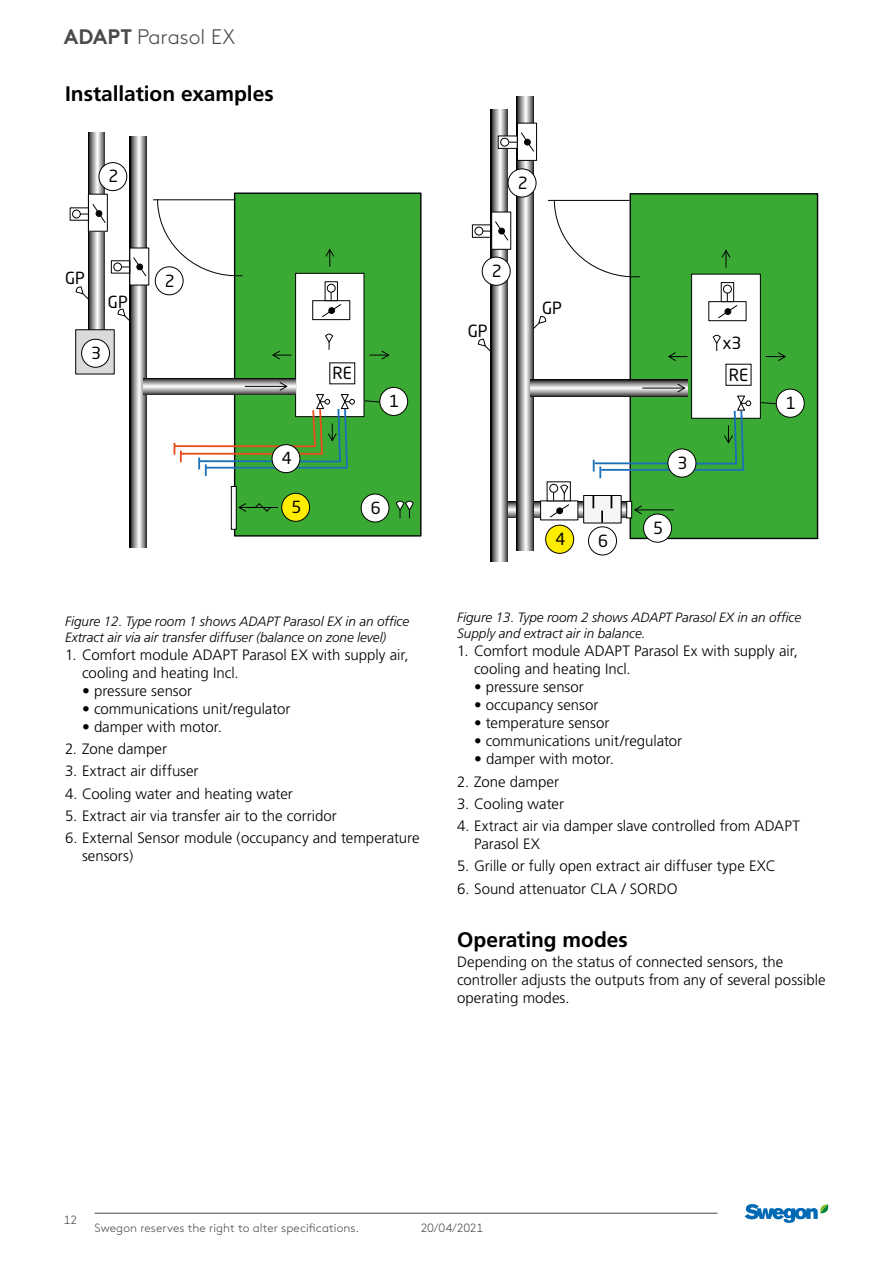
<style>
.page{position:relative;width:893px;height:1263px;background:#fff}
.page>*{position:absolute;margin:0;border:0;box-sizing:border-box;transform-origin:0 0}
.t1{font:700 21px "Frutiger";letter-spacing:-.005em;color:#000}
.t2{font:300 21px "Swegon Brown";color:#4a4a49}
.t3{font:16.65px/31.3px "Neo Sans Std";color:#000;text-align:center}
.t4{font:16.65px "Neo Sans Std";color:#010203}
.t5{font:16.5px "Neo Sans Std";color:#010203}
.t6{font:16.5px "Neo Sans Std";color:#000}
.t7{font:300 15px/18px "Frutiger";color:#000}
.t8{font:italic 300 13.5px/16.2px "Frutiger";color:#000}
.t9{font:300 12px "Swegon Brown";letter-spacing:.005em;color:#4a4a49}
.s1{font-weight:700}
.s2{font-family:"Swegon Brown"}
</style>
<div class="page">
<div style="left:235px;top:193px;width:186px;height:343px;background:#3aaa35"></div>
<div style="left:295px;top:273px;width:69px;height:144px;background:#fff;border:1px solid #010203"></div>
<div style="left:312px;top:300px;width:38px;height:20px;background:#fff;border:1px solid #010203"></div>
<svg style="left:325px;top:281px;width:13px;height:11px"></svg>
<svg style="left:321px;top:292px;width:21px;height:26px"></svg>
<div style="left:327px;top:284px;width:8px;height:8px;background:#fff;border-radius:50%"></div>
<div style="left:327px;top:284px;width:9px;height:9px;border:1px solid #000;border-radius:50%"></div>
<svg style="left:325px;top:333px;width:8px;height:17px"></svg>
<div style="left:234px;top:193px;width:187px;height:344px;border:1px solid #010203"></div>
<hr style="left:239px;top:507px;width:39px;height:1px;background:#010203">
<svg style="left:238px;top:503px;width:9px;height:9px"></svg>
<svg style="left:130px;top:137px;width:16px;height:411px"></svg>
<svg style="left:144px;top:378px;width:152px;height:17px"></svg>
<div style="left:129px;top:248px;width:20px;height:37px;background:#fff"></div>
<svg style="left:231px;top:486px;width:6px;height:44px"></svg>
<svg style="left:325px;top:248px;width:9px;height:19px"></svg>
<svg style="left:369px;top:350px;width:21px;height:10px"></svg>
<svg style="left:272px;top:350px;width:20px;height:10px"></svg>
<svg style="left:364px;top:400px;width:15px;height:3px"></svg>
<div style="left:282px;top:493px;width:28px;height:28px;background:#ffed00;border-radius:50%"></div>
<div style="left:281px;top:493px;width:29px;height:29px;border:1px solid #000;border-radius:50%"></div>
<div style="left:380px;top:387px;width:28px;height:28px;background:#fff;border-radius:50%"></div>
<div style="left:379px;top:387px;width:29px;height:29px;border:1px solid #000;border-radius:50%"></div>
<div style="left:155px;top:266px;width:29px;height:29px;border:1px solid #000;border-radius:50%"></div>
<svg style="left:255px;top:503px;width:16px;height:9px"></svg>
<div style="left:111px;top:260px;width:19px;height:14px;border:1px solid #010203"></div>
<div style="left:113px;top:263px;width:9px;height:8px;border:1px solid #000;border-radius:50%"></div>
<svg style="left:121px;top:198px;width:122px;height:80px"></svg>
<svg style="left:172px;top:381px;width:183px;height:95px"></svg>
<div style="left:272px;top:445px;width:28px;height:28px;background:#fff;border-radius:50%"></div>
<div style="left:272px;top:444px;width:28px;height:29px;border:1px solid #000;border-radius:50%"></div>
<div style="left:361px;top:494px;width:28px;height:28px;background:#fff;border-radius:50%"></div>
<div style="left:361px;top:493px;width:28px;height:29px;border:1px solid #000;border-radius:50%"></div>
<svg style="left:395px;top:500px;width:19px;height:18px"></svg>
<svg style="left:88px;top:132px;width:17px;height:197px"></svg>
<div style="left:89px;top:195px;width:19px;height:37px;background:#fff"></div>
<div style="left:88px;top:194px;width:20px;height:38px;border:1px solid #010203"></div>
<svg style="left:75px;top:287px;width:15px;height:13px"></svg>
<svg style="left:117px;top:309px;width:15px;height:14px"></svg>
<div style="left:72px;top:210px;width:9px;height:8px;border:1px solid #000;border-radius:50%"></div>
<svg style="left:80px;top:203px;width:27px;height:21px"></svg>
<div style="left:75px;top:329px;width:40px;height:45px;background:#dadada;border:1px solid #010203"></div>
<div style="left:82px;top:339px;width:27px;height:28px;background:#fff;border-radius:50%"></div>
<div style="left:81px;top:339px;width:29px;height:29px;border:1px solid #000;border-radius:50%"></div>
<div style="left:99px;top:163px;width:28px;height:28px;background:#fff;border-radius:50%"></div>
<div style="left:98px;top:162px;width:29px;height:29px;border:1px solid #000;border-radius:50%"></div>
<div style="left:630px;top:194px;width:187px;height:344px;background:#3aaa35"></div>
<div style="left:691px;top:274px;width:70px;height:145px;background:#fff;border:1px solid #010203"></div>
<svg style="left:507px;top:501px;width:119px;height:17px"></svg>
<svg style="left:491px;top:109px;width:16px;height:453px"></svg>
<hr style="left:635px;top:509px;width:39px;height:1px;background:#010203">
<svg style="left:634px;top:505px;width:9px;height:10px"></svg>
<svg style="left:517px;top:97px;width:16px;height:453px"></svg>
<div style="left:517px;top:123px;width:20px;height:38px;background:#fff;border:1px solid #010203"></div>
<svg style="left:766px;top:352px;width:20px;height:9px"></svg>
<svg style="left:760px;top:402px;width:16px;height:3px"></svg>
<div style="left:546px;top:525px;width:28px;height:28px;background:#ffed00;border-radius:50%"></div>
<div style="left:545px;top:525px;width:29px;height:29px;border:1px solid #000;border-radius:50%"></div>
<div style="left:776px;top:389px;width:28px;height:28px;background:#fff;border-radius:50%"></div>
<div style="left:776px;top:389px;width:29px;height:29px;border:1px solid #000;border-radius:50%"></div>
<div style="left:540px;top:500px;width:38px;height:20px;background:#fff"></div>
<div style="left:547px;top:481px;width:24px;height:20px;background:#fff;border:1px solid #010203"></div>
<svg style="left:549px;top:484px;width:21px;height:34px"></svg>
<div style="left:643px;top:514px;width:29px;height:28px;background:#fff;border-radius:50%"></div>
<div style="left:643px;top:514px;width:29px;height:29px;border:1px solid #000;border-radius:50%"></div>
<svg style="left:471px;top:131px;width:280px;height:347px"></svg>
<div style="left:583px;top:495px;width:39px;height:28px;background:#f6f6f6;border:1px solid #010203"></div>
<svg style="left:626px;top:501px;width:6px;height:17px"></svg>
<div style="left:588px;top:526px;width:29px;height:29px;border:1px solid #000;border-radius:50%"></div>
<svg style="left:592px;top:496px;width:2px;height:12px"></svg>
<svg style="left:611px;top:495px;width:1px;height:13px"></svg>
<svg style="left:601px;top:511px;width:2px;height:12px"></svg>
<hr style="left:95px;top:1213px;width:623px;height:1px;background:#4a4a49">
<svg style="left:745px;top:1204px;width:84px;height:19px"></svg>
<h1 class="t2" style="left:64px;top:22px;width:173px"><span class="s1">ADAPT</span> Parasol EX</h1>
<h1 class="t1" style="left:65px;top:81px;width:210px">Installation examples</h1>
<p class="t5" style="left:109px;top:166px;width:11px">2</p>
<p class="t6" style="left:65px;top:268px;width:21px">GP</p>
<p class="t6" style="left:108px;top:292px;width:21px">GP</p>
<p class="t5" style="left:91px;top:343px;width:11px">3</p>
<p class="t5" style="left:165px;top:270px;width:11px">2</p>
<p class="t5" style="left:282px;top:448px;width:11px">4</p>
<p class="t5" style="left:291px;top:497px;width:11px">5</p>
<p class="t6" style="left:333px;top:363px;width:21px">RE</p>
<p class="t5" style="left:389px;top:391px;width:11px">1</p>
<p class="t5" style="left:371px;top:498px;width:11px">6</p>
<p class="t8" style="left:65px;top:613px;width:346px">Figure 12. Type room 1 shows ADAPT Parasol EX in an office<br>Extract air via air transfer diffuser (balance on zone level)</p>
<p class="t7" style="left:82px;top:646px;width:328px;text-indent:-17px">1. Comfort module ADAPT Parasol EX with supply air, cooling and heating Incl.</p>
<p class="t7" style="left:82px;top:682px;width:112px"><span class="s2">•</span> pressure sensor</p>
<p class="t7" style="left:82px;top:700px;width:210px"><span class="s2">•</span> communications unit/regulator</p>
<p class="t7" style="left:82px;top:718px;width:141px"><span class="s2">•</span> damper with motor.</p>
<p class="t7" style="left:65px;top:740px;width:103px">2. Zone damper</p>
<p class="t7" style="left:65px;top:762px;width:135px">3. Extract air diffuser</p>
<p class="t7" style="left:65px;top:785px;width:229px">4. Cooling water and heating water</p>
<p class="t7" style="left:65px;top:807px;width:273px">5. Extract air via transfer air to the corridor</p>
<p class="t7" style="left:82px;top:829px;width:339px;text-indent:-17px">6. External Sensor module (occupancy and temperature sensors)</p>
<p class="t4" style="left:518px;top:172px;width:12px">2</p>
<p class="t4" style="left:492px;top:261px;width:12px">2</p>
<p class="t3" style="left:468px;top:315px;width:21px">GP</p>
<p class="t3" style="left:542px;top:292px;width:21px">GP</p>
<p class="t4" style="left:555px;top:529px;width:12px">4</p>
<p class="t4" style="left:598px;top:530px;width:12px">6</p>
<p class="t4" style="left:678px;top:452px;width:12px">3</p>
<p class="t4" style="left:653px;top:518px;width:12px">5</p>
<p class="t3" style="left:722px;top:327px;width:27px">x3<br>RE</p>
<p class="t4" style="left:786px;top:393px;width:12px">1</p>
<p class="t8" style="left:457px;top:610px;width:346px">Figure 13. Type room 2 shows ADAPT Parasol EX in an office<br>Supply and extract air in balance.</p>
<p class="t7" style="left:474px;top:642px;width:325px;text-indent:-17px">1. Comfort module ADAPT Parasol Ex with supply air, cooling and heating Incl.</p>
<p class="t7" style="left:474px;top:678px;width:111px">• pressure sensor</p>
<p class="t7" style="left:474px;top:696px;width:126px">• occupancy sensor</p>
<p class="t7" style="left:474px;top:714px;width:137px">• temperature sensor</p>
<p class="t7" style="left:474px;top:732px;width:210px">• communications unit/regulator</p>
<p class="t7" style="left:474px;top:750px;width:141px"><span class="s2">•</span> damper with motor.</p>
<p class="t7" style="left:457px;top:773px;width:103px">2. Zone damper</p>
<p class="t7" style="left:457px;top:795px;width:108px">3. Cooling water</p>
<p class="t7" style="left:474px;top:817px;width:327px;text-indent:-17px">4. Extract air via damper slave controlled from ADAPT<br>Parasol EX</p>
<p class="t7" style="left:457px;top:857px;width:320px">5. Grille or fully open extract air diffuser type EXC</p>
<p class="t7" style="left:457px;top:880px;width:222px">6. Sound attenuator CLA / SORDO</p>
<h1 class="t1" style="left:457px;top:927px;width:172px">Operating modes</h1>
<p class="t7" style="left:457px;top:953px;width:370px">Depending on the status of connected sensors, the controller adjusts the outputs from any of several possible operating modes.</p>
<p class="t9" style="left:64px;top:1211px;width:15px">12</p>
<p class="t9" style="left:95px;top:1219px;width:266px">Swegon reserves the right to alter specifications.</p>
<p class="t9" style="left:421px;top:1219px;width:64px">20/04/2021</p>
</div>
